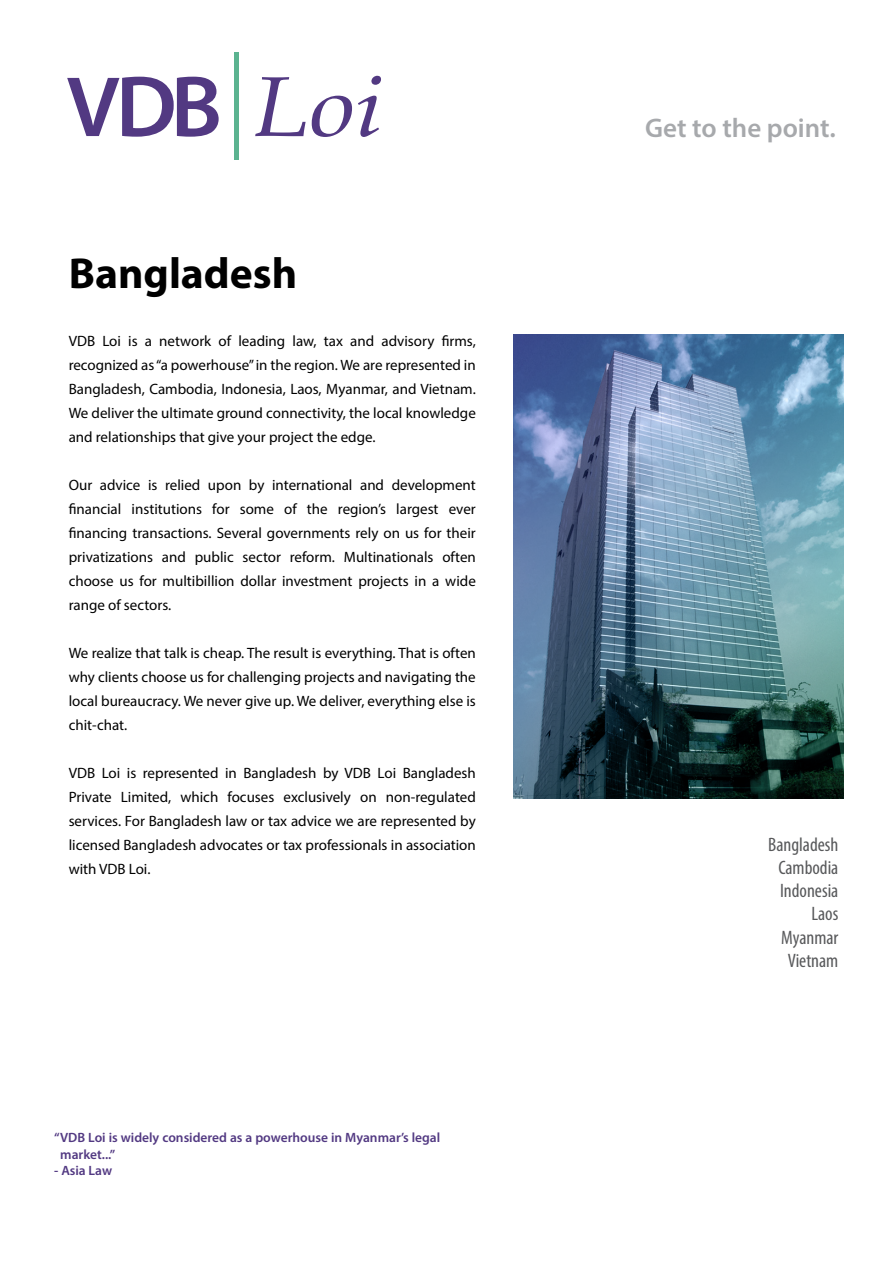
<style>
.page{position:relative;width:893px;height:1263px;background:#fff}
.page>*{position:absolute;margin:0;border:0;box-sizing:border-box;transform-origin:0 0}
.t1{font:700 43.5px "Myriad Pro";color:#000}
.t2{font:600 27px "Myriad Pro";color:#a7a9ac}
.t3{font:condensed 19.5px/23.2px "Myriad Pro";color:#58595b;text-align:right}
.t4{font:15px/24px "Myriad Pro";color:#000;text-align:justify}
.t5{font:600 13.5px/16.5px "Myriad Pro";color:#523982}
</style>
<div class="page">
<svg style="left:67px;top:77px;width:152px;height:60px"></svg>
<hr style="left:235px;top:53px;width:4px;height:107px;background:#5bb390">
<svg style="left:255px;top:77px;width:51px;height:59px"></svg>
<svg style="left:312px;top:96px;width:40px;height:41px"></svg>
<svg style="left:358px;top:76px;width:23px;height:61px"></svg>
<img style="left:513px;top:334px;width:330px;height:465px">
<h1 class="t1" style="left:69px;top:245px;width:230px">Bangladesh</h1>
<p class="t4" style="left:69px;top:328px;width:409px">VDB Loi is a network of leading law, tax and advisory firms, recognized as “a powerhouse” in the region. We are represented in Bangladesh, Cambodia, Indonesia, Laos, Myanmar, and Vietnam.<br>We deliver the ultimate ground connectivity, the local knowledge and relationships that give your project the edge.</p>
<p class="t4" style="left:69px;top:472px;width:409px">Our advice is relied upon by international and development financial institutions for some of the region’s largest ever financing transactions. Several governments rely on us for their privatizations and public sector reform. Multinationals often choose us for multibillion dollar investment projects in a wide range of sectors.</p>
<p class="t4" style="left:69px;top:640px;width:409px">We realize that talk is cheap. The result is everything. That is often why clients choose us for challenging projects and navigating the local bureaucracy. We never give up. We deliver, everything else is chit-chat.</p>
<p class="t4" style="left:69px;top:760px;width:409px">VDB Loi is represented in Bangladesh by VDB Loi Bangladesh Private Limited, which focuses exclusively on non-regulated services. For Bangladesh law or tax advice we are represented by licensed Bangladesh advocates or tax professionals in association with VDB Loi.</p>
<p class="t5" style="left:60px;top:1129px;width:381px;text-indent:-6px">“VDB Loi is widely considered as a powerhouse in Myanmar’s legal market...”</p>
<p class="t5" style="left:54px;top:1162px;width:59px">- Asia Law</p>
<h2 class="t2" style="left:645px;top:111px;width:192px">Get to the point.</h2>
<h3 class="t3" style="left:768px;top:832px;width:72px">Bangladesh<br>Cambodia<br>Indonesia<br>Laos<br>Myanmar<br>Vietnam</h3>
</div>
